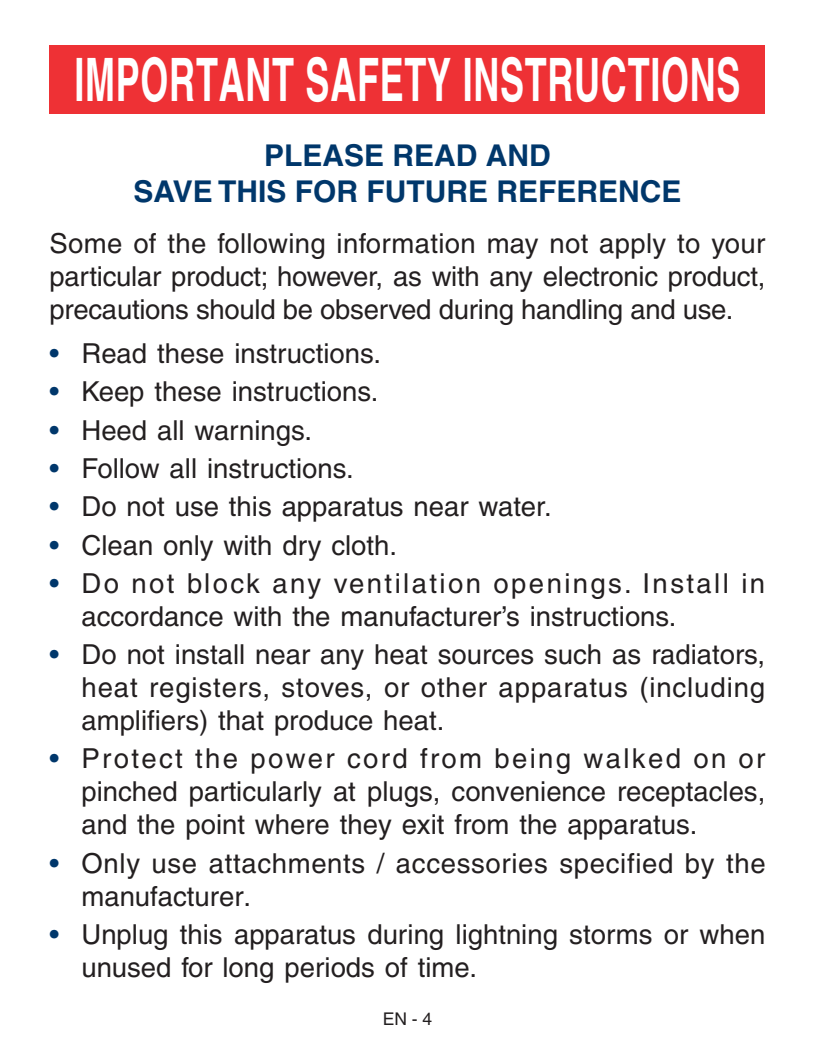
<style>
.page{position:relative;width:815px;height:1063px;background:#fff}
.page>*{position:absolute;margin:0;border:0;box-sizing:border-box;transform-origin:0 0}
.t1{font:700 60px "Helvetica";letter-spacing:.02em;color:#fff;scale:.6 1}
.t2{font:700 30px/36px "Helvetica";color:#00376b;text-align:center}
.t3{font:27.5px/33px "Helvetica";color:#231f20;text-align:justify}
.t4{font:27.5px/33px "Helvetica";letter-spacing:.025em;color:#231f20}
.t5{font:17.5px "Helvetica";color:#231f20}
.s1{color:#00376b}
</style>
<div class="page">
<div style="left:50px;top:45px;width:715px;height:68px;background:#ee3135"></div>
<h1 class="t1" style="left:74px;top:43px;width:1112px">IMPORTANT SAFETY INSTRUCTIONS</h1>
<p class="t2" style="left:133px;top:137px;width:549px">PLEASE READ AND<br>SAVE THIS FOR FUTURE REFERENCE</p>
<p class="t3" style="left:50px;top:227px;width:717px">Some of the following information may not apply to your particular product; however, as with any electronic product, precautions should be observed during handling and use.</p>
<p class="t3" style="left:50px;top:337px;width:333px"><span class="s1">•</span> Read these instructions.</p>
<p class="t3" style="left:50px;top:375px;width:330px"><span class="s1">•</span> Keep these instructions.</p>
<p class="t3" style="left:50px;top:413px;width:264px"><span class="s1">•</span> Heed all warnings.</p>
<p class="t3" style="left:50px;top:452px;width:306px"><span class="s1">•</span> Follow all instructions.</p>
<p class="t3" style="left:50px;top:490px;width:504px"><span class="s1">•</span> Do not use this apparatus near water.</p>
<p class="t3" style="left:50px;top:528px;width:349px"><span class="s1">•</span> Clean only with dry cloth.</p>
<p class="t3" style="left:81px;top:567px;width:685px;text-indent:-32px"><span class="s1">•</span> Do not block any ventilation openings. Install in accordance with the manufacturer’s instructions.</p>
<p class="t3" style="left:81px;top:638px;width:685px;text-indent:-32px"><span class="s1">•</span> Do not install near any heat sources such as radiators, heat registers, stoves, or other apparatus (including amplifiers) that produce heat.</p>
<p class="t3" style="left:81px;top:742px;width:685px;text-indent:-32px"><span class="s1">•</span> Protect the power cord from being walked on or pinched particularly at plugs, convenience receptacles, and the point where they exit from the apparatus.</p>
<p class="t4" style="left:81px;top:847px;width:686px;text-indent:-32px"><span class="s1">•</span> Only use attachments / accessories specified by the manufacturer.</p>
<p class="t3" style="left:81px;top:918px;width:685px;text-indent:-32px"><span class="s1">•</span> Unplug this apparatus during lightning storms or when unused for long periods of time.</p>
<p class="t5" style="left:383px;top:1009px;width:51px">EN - 4</p>
</div>
